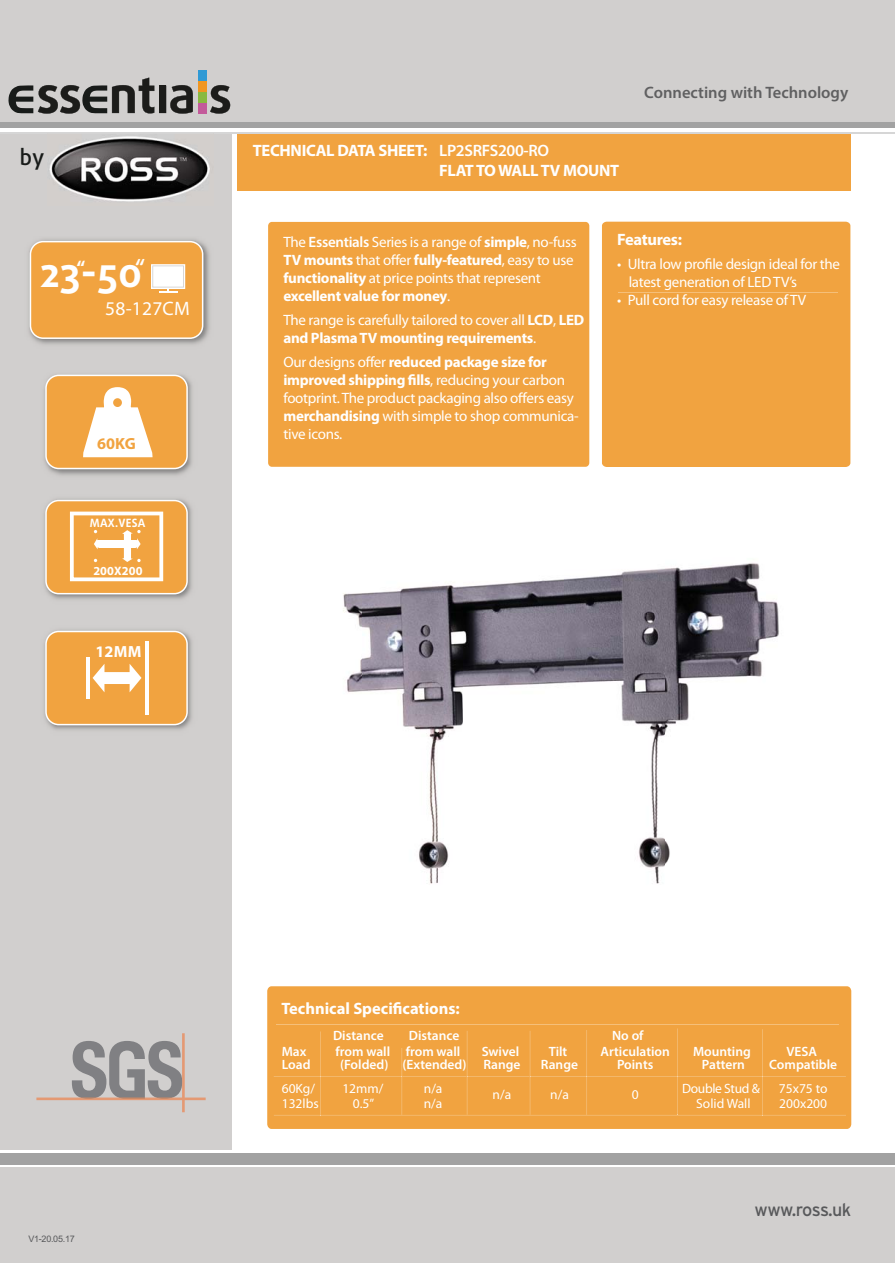
<style>
.page{position:relative;width:895px;height:1263px;background:#fff}
.page>*{position:absolute;margin:0;border:0;box-sizing:border-box;transform-origin:0 0}
.t1{font:700 40.2px "Daxline Pro";color:#fff}
.t2{font:500 21.9px "Daxline Pro";color:#181b19}
.t3{font:19.5px "Myriad Pro";letter-spacing:.01em;color:#fff}
.t4{font:700 19.5px "Myriad Pro";color:#fff}
.t5{font:700 19.2px "Daxline Pro";color:#fff}
.t6{font:18px "Interstate";letter-spacing:-.035em;color:#58595b}
.t7{font:700 16.5px/19.8px "Myriad Pro";letter-spacing:-.02em;color:#fff}
.t8{font:600 16.5px "Myriad Pro";color:#606061}
.t9{font:700 16.5px "Myriad Pro";color:#fff}
.t10{font:700 16.2px "Myriad Pro";color:#f1a340}
.t11{font:700 16.2px "Myriad Pro";color:#fff}
.t12{font:15px/18px "Myriad Pro";letter-spacing:-.02em;color:#fff}
.t13{font:600 13.5px "Myriad Pro";color:#fff}
.t14{font:13.5px "Myriad Pro";color:#fff}
.t15{font:13.5px "Myriad Pro";letter-spacing:-.025em;color:#fff}
.t16{font:700 12.3px "Myriad Pro";letter-spacing:.01em;color:#fff}
.t17{font:700 11.4px "Daxline Pro";letter-spacing:.02em;color:#fff}
.t18{font:9px "Arial";letter-spacing:-.03em;color:#58595b}
.s1{font-weight:600}
.s2{font-weight:700}
</style>
<div class="page">
<div style="left:0;top:133px;width:232px;height:1017px;background:#d1cfce"></div>
<div style="left:238px;top:134px;width:612px;height:57px;background:#f1a340"></div>
<div style="left:0;top:0;width:894px;height:122px;background:#d1cfce"></div>
<div style="left:0;top:1167px;width:894px;height:96px;background:#d1cfce"></div>
<div style="left:0;top:122px;width:894px;height:6px;background:#a2a2a2"></div>
<div style="left:0;top:1153px;width:894px;height:11px;background:#a2a2a2"></div>
<hr style="left:0;top:132px;width:894px;height:2px;background:#d6d6d6">
<svg style="left:36px;top:1033px;width:169px;height:79px"></svg>
<img style="left:49px;top:136px;width:161px;height:66px">
<svg style="left:8px;top:77px;width:185px;height:37px"></svg>
<svg style="left:206px;top:73px;width:24px;height:41px"></svg>
<div style="left:198px;top:70px;width:8px;height:11px;background:#309ad5"></div>
<div style="left:198px;top:92px;width:8px;height:11px;background:#89b940"></div>
<div style="left:198px;top:81px;width:8px;height:11px;background:#f09621"></div>
<div style="left:198px;top:103px;width:8px;height:11px;background:#c35a9a"></div>
<img style="left:28px;top:239px;width:182px;height:106px">
<svg style="left:30px;top:241px;width:173px;height:98px;background:#f1ab52"></svg>
<img style="left:44px;top:374px;width:148px;height:102px">
<svg style="left:45px;top:375px;width:143px;height:94px;background:#f4bd78"></svg>
<img style="left:44px;top:498px;width:148px;height:102px">
<svg style="left:45px;top:500px;width:143px;height:94px;background:#f2b262"></svg>
<div style="left:602px;top:222px;width:248px;height:245px;background:#f1a340"></div>
<div style="left:268px;top:222px;width:321px;height:245px;background:#f1a340;border-radius:4px"></div>
<hr style="left:618px;top:292px;width:219px;height:1px;background:#f5bf79">
<div style="left:267px;top:986px;width:584px;height:143px;background:#f1a340;border-radius:5px"></div>
<hr style="left:320px;top:1077px;width:1px;height:38px;background:#f5bf79">
<hr style="left:320px;top:1031px;width:1px;height:45px;background:#f5bf79">
<hr style="left:401px;top:1077px;width:1px;height:38px;background:#f5bf79">
<hr style="left:466px;top:1077px;width:1px;height:38px;background:#f5bf79">
<hr style="left:466px;top:1031px;width:1px;height:45px;background:#f5bf79">
<hr style="left:529px;top:1077px;width:1px;height:38px;background:#f5bf79">
<hr style="left:529px;top:1031px;width:1px;height:45px;background:#f5bf79">
<hr style="left:586px;top:1077px;width:1px;height:38px;background:#f5bf79">
<hr style="left:586px;top:1030px;width:1px;height:46px;background:#f5bf79">
<hr style="left:676px;top:1077px;width:1px;height:38px;background:#f5bf79">
<hr style="left:676px;top:1028px;width:1px;height:48px;background:#f5bf79">
<hr style="left:761px;top:1077px;width:1px;height:38px;background:#f5bf79">
<hr style="left:761px;top:1029px;width:1px;height:47px;background:#f5bf79">
<hr style="left:762px;top:1076px;width:83px;height:1px;background:#f5bf79">
<hr style="left:677px;top:1076px;width:84px;height:1px;background:#f5bf79">
<hr style="left:587px;top:1076px;width:89px;height:1px;background:#f5bf79">
<hr style="left:530px;top:1076px;width:56px;height:1px;background:#f5bf79">
<hr style="left:467px;top:1076px;width:62px;height:1px;background:#f5bf79">
<hr style="left:402px;top:1076px;width:64px;height:1px;background:#f5bf79">
<hr style="left:321px;top:1076px;width:80px;height:1px;background:#f5bf79">
<hr style="left:274px;top:1076px;width:46px;height:1px;background:#f5bf79">
<svg style="left:401px;top:1048px;width:1px;height:29px"></svg>
<svg style="left:274px;top:1115px;width:571px;height:1px"></svg>
<hr style="left:276px;top:1024px;width:563px;height:1px;background:#f5bf79">
<img style="left:44px;top:629px;width:148px;height:101px">
<svg style="left:45px;top:631px;width:143px;height:94px;background:#f1ac54"></svg>
<hr style="left:86px;top:657px;width:4px;height:42px;background:#fff">
<hr style="left:145px;top:641px;width:3px;height:74px;background:#fff">
<img style="left:343px;top:563px;width:436px;height:321px">
<h2 class="t2" style="left:20px;top:145px;width:26px">by</h2>
<p class="t7" style="left:439px;top:143px;width:181px;text-indent:-186px">TECHNICAL DATA SHEET: <span class="s1">LP2SRFS200-RO<br></span>FLAT TO WALL TV MOUNT</p>
<p class="t8" style="left:644px;top:86px;width:205px">Connecting with Technology</p>
<h3 class="t4" style="left:77px;top:260px;width:10px">“</h3>
<p class="t5" style="left:135px;top:256px;width:12px">“</p>
<h1 class="t1" style="left:40px;top:250px;width:104px">23-50</h1>
<h3 class="t3" style="left:105px;top:301px;width:86px">58-127CM</h3>
<p class="t10" style="left:97px;top:437px;width:40px">60KG</p>
<p class="t17" style="left:90px;top:517px;width:57px">MAX.VESA</p>
<p class="t16" style="left:93px;top:566px;width:51px">200X200</p>
<p class="t11" style="left:95px;top:646px;width:47px">12MM</p>
<p class="t12" style="left:283px;top:234px;width:295px">The <span class="s1">Essentials</span> Series is a range of <span class="s2">simple</span>, no-fuss <span class="s2">TV mounts</span> that offer <span class="s2">fully-featured</span>, easy to use <span class="s2">functionality</span> at price points that represent <span class="s2">excellent value for money</span>.</p>
<p class="t12" style="left:283px;top:312px;width:302px">The range is carefully tailored to cover all <span class="s2">LCD</span>, <span class="s2">LED and Plasma TV mounting requirements</span>.</p>
<p class="t12" style="left:283px;top:354px;width:296px">Our designs offer <span class="s2">reduced package size for improved shipping fills</span>, reducing your carbon footprint. The product packaging also offers easy <span class="s2">merchandising</span> with simple to shop communica&shy;tive icons.</p>
<p class="t7" style="left:617px;top:231px;width:66px">Features:</p>
<p class="t12" style="left:628px;top:256px;width:213px;text-indent:-12px">• Ultra low profile design ideal for the latest generation of LED TV’s</p>
<p class="t12" style="left:617px;top:292px;width:190px">• Pull cord for easy release of TV</p>
<p class="t18" style="left:28px;top:1234px;width:48px">V1-20.05.17</p>
<p class="t9" style="left:281px;top:1003px;width:180px">Technical Specifications:</p>
<p class="t13" style="left:333px;top:1030px;width:52px">Distance</p>
<p class="t13" style="left:408px;top:1030px;width:52px">Distance</p>
<p class="t13" style="left:612px;top:1030px;width:33px">No of</p>
<p class="t13" style="left:282px;top:1046px;width:26px">Max</p>
<p class="t13" style="left:335px;top:1046px;width:126px">from wall from wall</p>
<p class="t13" style="left:481px;top:1046px;width:39px">Swivel</p>
<p class="t13" style="left:548px;top:1046px;width:20px">Tilt</p>
<p class="t13" style="left:600px;top:1046px;width:71px">Articulation</p>
<p class="t13" style="left:692px;top:1046px;width:59px">Mounting</p>
<p class="t13" style="left:786px;top:1046px;width:32px">VESA</p>
<p class="t13" style="left:282px;top:1060px;width:30px">Load</p>
<p class="t13" style="left:340px;top:1060px;width:182px">(Folded) (Extended) Range</p>
<p class="t13" style="left:541px;top:1060px;width:39px">Range</p>
<p class="t13" style="left:617px;top:1060px;width:38px">Points</p>
<p class="t13" style="left:701px;top:1060px;width:44px">Pattern</p>
<p class="t13" style="left:769px;top:1060px;width:69px">Compatible</p>
<p class="t14" style="left:282px;top:1083px;width:35px">60Kg/</p>
<p class="t14" style="left:342px;top:1083px;width:42px">12mm/</p>
<p class="t14" style="left:423px;top:1083px;width:20px">n/a</p>
<p class="t15" style="left:682px;top:1083px;width:79px">Double Stud &amp;</p>
<p class="t14" style="left:778px;top:1083px;width:50px">75x75 to</p>
<p class="t14" style="left:492px;top:1089px;width:20px">n/a</p>
<p class="t14" style="left:550px;top:1089px;width:20px">n/a</p>
<p class="t14" style="left:631px;top:1089px;width:8px">0</p>
<p class="t14" style="left:282px;top:1098px;width:38px">132lbs</p>
<p class="t14" style="left:352px;top:1098px;width:23px">0.5”</p>
<p class="t14" style="left:423px;top:1098px;width:20px">n/a</p>
<p class="t14" style="left:696px;top:1098px;width:56px">Solid Wall</p>
<p class="t14" style="left:779px;top:1098px;width:49px">200x200</p>
<p class="t6" style="left:754px;top:1199px;width:98px">www.ross.uk</p>
</div>
